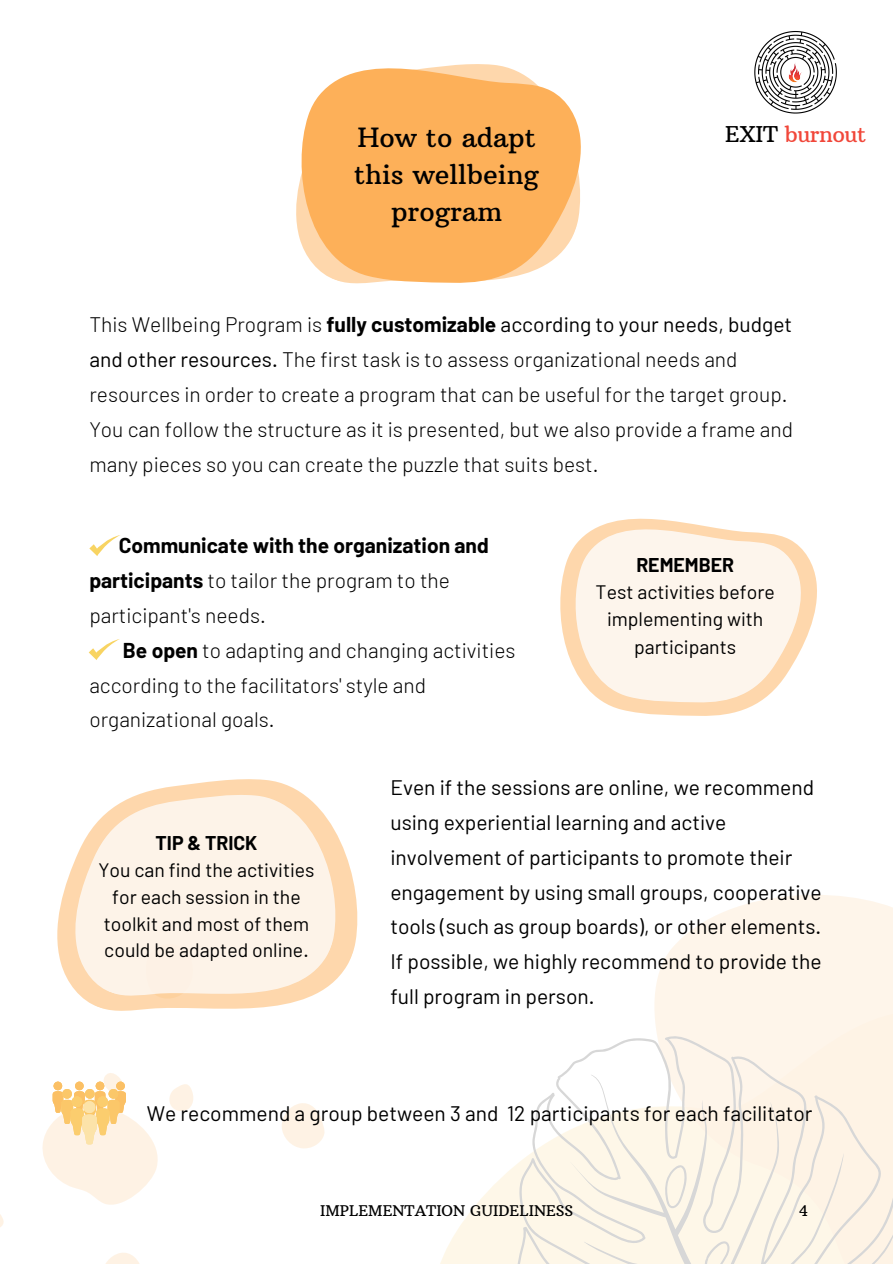
<style>
.page{position:relative;width:893px;height:1264px;background:#fff}
.page>*{position:absolute;margin:0;border:0;box-sizing:border-box;transform-origin:0 0}
.t1{font:27px/37.2px "Arbutus Slab";color:#000;text-align:center}
.t2{font:22.2px "Arbutus Slab";letter-spacing:-.02em;color:#f1473a}
.t3{font:300 21px/34.8px "Barlow";color:#000}
.t4{font:21px/34.8px "Barlow";color:#000}
.t5{font:700 21px "Barlow";color:#000}
.t6{font:19.5px/26.7px "Barlow";color:#000;text-align:center}
.t7{font:15px "Arbutus Slab";color:#000}
.s1{color:#000}
.s2{font-weight:700}
.s3{font-weight:400}
</style>
<div class="page">
<svg style="left:106px;top:1253px;width:33px;height:10px"></svg>
<svg style="left:282px;top:1103px;width:42px;height:46px"></svg>
<svg style="left:0;top:1214px;width:4px;height:13px"></svg>
<svg style="left:754px;top:31px;width:82px;height:83px"></svg>
<svg style="left:441px;top:1165px;width:75px;height:98px;fill:#fef7e8"></svg>
<svg style="left:654px;top:895px;width:238px;height:139px;background:#fef6ec"></svg>
<svg style="left:516px;top:1034px;width:376px;height:229px;fill:#fef7e8"></svg>
<svg style="left:703px;top:1240px;width:26px;height:23px"></svg>
<svg style="left:664px;top:1164px;width:22px;height:44px"></svg>
<svg style="left:296px;top:64px;width:285px;height:220px;background:#fdbd75"></svg>
<svg style="left:57px;top:779px;width:301px;height:232px;fill:#fdf3e8"></svg>
<svg style="left:42px;top:1073px;width:151px;height:132px"></svg>
<div style="left:83px;top:1101px;width:12px;height:12px;background:#fce3a9;border-radius:50%"></div>
<svg style="left:563px;top:518px;width:253px;height:198px;fill:#fdf5ec"></svg>
<svg style="left:89px;top:535px;width:31px;height:21px"></svg>
<svg style="left:89px;top:639px;width:31px;height:21px"></svg>
<h1 class="t1" style="left:354px;top:119px;width:186px">How to adapt this wellbeing program</h1>
<p class="t2" style="left:725px;top:121px;width:143px"><span class="s1">EXIT</span> burnout</p>
<p class="t3" style="left:89px;top:306px;width:705px">This Wellbeing Program is <span class="s2">fully customizable</span> <span class="s3">according to your needs, budget and other resources.</span> The first task is to assess organizational needs and resources in order to create a program that can be useful for the target group.<br>You can follow the structure as it is presented, but we also provide a frame and many pieces so you can create the puzzle that suits best.</p>
<h2 class="t5" style="left:119px;top:532px;width:371px">Communicate with the organization and</h2>
<h2 class="t3" style="left:89px;top:562px;width:362px"><span class="s2">participants</span> to tailor the program to the</h2>
<h2 class="t3" style="left:89px;top:597px;width:178px">participant's needs.</h2>
<h2 class="t3" style="left:123px;top:631px;width:394px"><span class="s2">Be open</span> to adapting and changing activities</h2>
<h2 class="t3" style="left:89px;top:666px;width:338px">according to the facilitators' style and</h2>
<h2 class="t3" style="left:89px;top:701px;width:187px">organizational goals.</h2>
<h2 class="t6" style="left:595px;top:551px;width:181px;line-height:27.2px"><span class="s2">REMEMBER<br></span>Test activities before implementing with participants</h2>
<p class="t6" style="left:98px;top:829px;width:218px"><span class="s2">TIP &amp; TRICK<br></span>You can find the activities for each session in the toolkit and most of them could be adapted online.</p>
<p class="t4" style="left:390px;top:769px;width:433px">Even if the sessions are online, we recommend using experiential learning and active involvement of participants to promote their engagement by using small groups, cooperative tools (such as group boards), or other elements.<br>If possible, we highly recommend to provide the full program in person.</p>
<h2 class="t4" style="left:147px;top:1095px;width:667px">We recommend a group between 3 and 12 participants for each facilitator</h2>
<p class="t7" style="left:320px;top:1201px;width:255px">IMPLEMENTATION GUIDELINESS</p>
<p class="t7" style="left:798px;top:1201px;width:11px">4</p>
</div>
